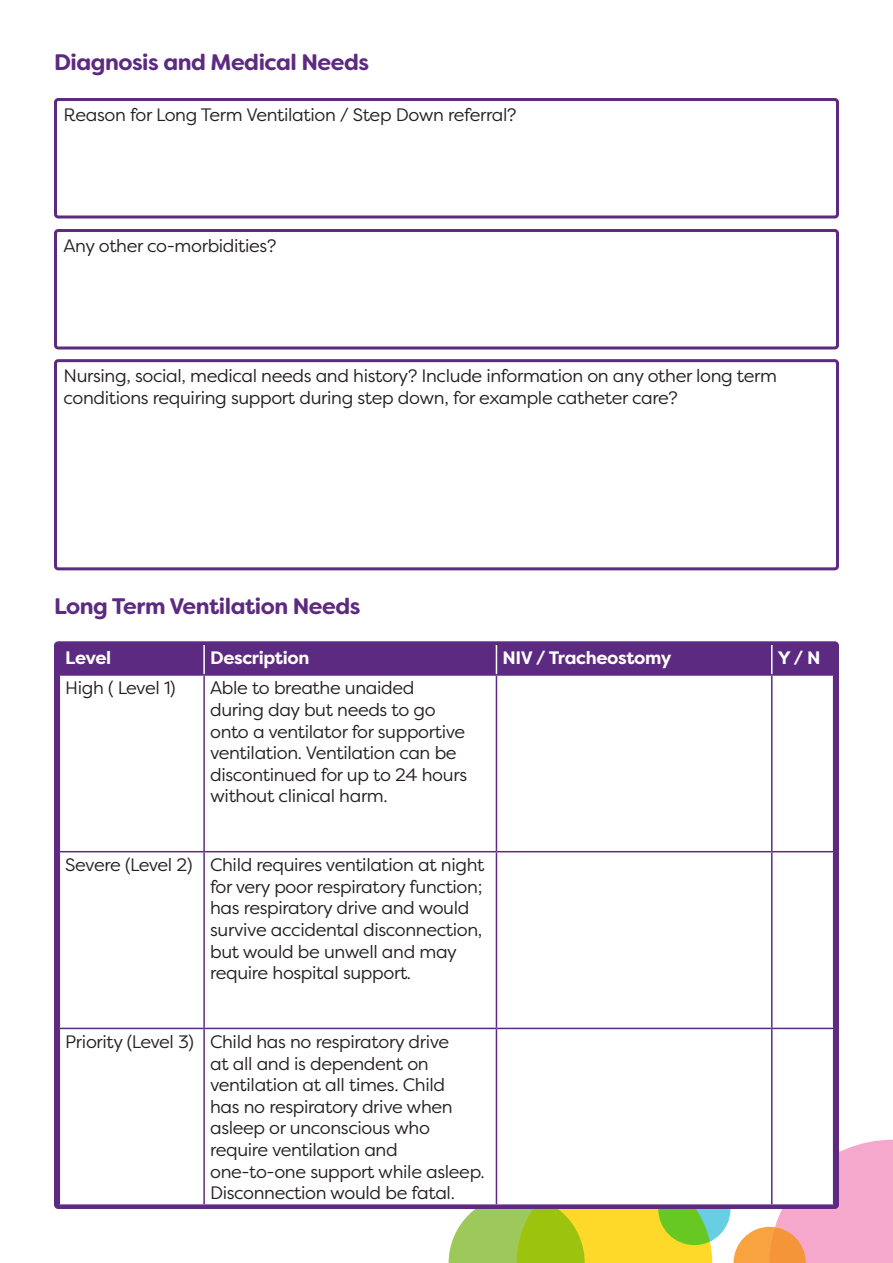
<style>
.page{position:relative;width:893px;height:1263px;background:#fff}
.page>*{position:absolute;margin:0;border:0;box-sizing:border-box;transform-origin:0 0}
.t1{font:700 22.5px "Filson Soft";letter-spacing:-.02em;color:#5c2b81}
.t2{font:18px/21.6px "Filson Pro";letter-spacing:-.02em;color:#231f20}
.t3{font:700 18px "Filson Pro";letter-spacing:-.02em;color:#fff}
.t4{font:18px "Filson Pro";letter-spacing:-.04em;color:#231f20}
</style>
<div class="page">
<svg style="left:733px;top:1140px;width:160px;height:123px;background:#f6afb8"></svg>
<div style="left:658px;top:1173px;width:72px;height:72px;background:#67cee4;border-radius:50%"></div>
<svg style="left:449px;top:1209px;width:263px;height:54px;background:#c0cf39"></svg>
<div style="left:54px;top:359px;width:785px;height:211px;border:3px solid #5c2b81;border-radius:3px"></div>
<div style="left:54px;top:641px;width:785px;height:568px;background:#5c2b81;border-radius:4px"></div>
<div style="left:60px;top:676px;width:773px;height:528px;background:#fff"></div>
<hr style="left:203px;top:676px;width:2px;height:175px;background:#5c2b81">
<hr style="left:496px;top:676px;width:1px;height:175px;background:#5c2b81">
<hr style="left:771px;top:676px;width:1px;height:175px;background:#5c2b81">
<hr style="left:59px;top:851px;width:145px;height:1px;background:#5c2b81">
<hr style="left:204px;top:851px;width:292px;height:1px;background:#5c2b81">
<hr style="left:203px;top:852px;width:2px;height:176px;background:#5c2b81">
<hr style="left:496px;top:851px;width:276px;height:1px;background:#5c2b81">
<hr style="left:496px;top:852px;width:1px;height:176px;background:#5c2b81">
<hr style="left:772px;top:851px;width:62px;height:1px;background:#5c2b81">
<hr style="left:771px;top:852px;width:1px;height:176px;background:#5c2b81">
<hr style="left:59px;top:1028px;width:145px;height:1px;background:#5c2b81">
<hr style="left:204px;top:1028px;width:292px;height:1px;background:#5c2b81">
<hr style="left:203px;top:1029px;width:2px;height:175px;background:#5c2b81">
<hr style="left:496px;top:1028px;width:276px;height:1px;background:#5c2b81">
<hr style="left:496px;top:1029px;width:1px;height:175px;background:#5c2b81">
<hr style="left:772px;top:1028px;width:62px;height:1px;background:#5c2b81">
<hr style="left:771px;top:1029px;width:1px;height:175px;background:#5c2b81">
<svg style="left:203px;top:645px;width:570px;height:30px"></svg>
<div style="left:54px;top:98px;width:785px;height:120px;border:3px solid #5c2b81;border-radius:3px"></div>
<div style="left:54px;top:229px;width:785px;height:120px;border:3px solid #5c2b81;border-radius:3px"></div>
<p class="t1" style="left:54px;top:48px;width:317px">Diagnosis and Medical Needs</p>
<p class="t2" style="left:64px;top:103px;width:454px">Reason for Long Term Ventilation / Step Down referral?</p>
<p class="t2" style="left:64px;top:234px;width:214px">Any other co-morbidities?</p>
<p class="t2" style="left:64px;top:365px;width:715px">Nursing, social, medical needs and history? Include information on any other long term conditions requiring support during step down, for example catheter care?</p>
<p class="t1" style="left:54px;top:591px;width:308px">Long Term Ventilation Needs</p>
<p class="t3" style="left:65px;top:646px;width:47px">Level</p>
<p class="t3" style="left:210px;top:646px;width:101px">Description</p>
<p class="t3" style="left:502px;top:646px;width:171px">NIV / Tracheostomy</p>
<p class="t3" style="left:778px;top:646px;width:44px">Y / N</p>
<p class="t2" style="left:65px;top:677px;width:112px">High ( Level 1)</p>
<p class="t2" style="left:210px;top:677px;width:258px">Able to breathe unaided during day but needs to go onto a ventilator for supportive ventilation. Ventilation can be discontinued for up to 24 hours without clinical harm.</p>
<p class="t4" style="left:65px;top:853px;width:129px">Severe (Level 2)</p>
<p class="t2" style="left:210px;top:854px;width:276px">Child requires ventilation at night for very poor respiratory function; has respiratory drive and would survive accidental disconnection, but would be unwell and may require hospital support.</p>
<p class="t2" style="left:65px;top:1030px;width:130px">Priority (Level 3)</p>
<p class="t2" style="left:210px;top:1030px;width:276px">Child has no respiratory drive<br>at all and is dependent on ventilation at all times. Child<br>has no respiratory drive when asleep or unconscious who require ventilation and one-to-one support while asleep.<br>Disconnection would be fatal.</p>
</div>
